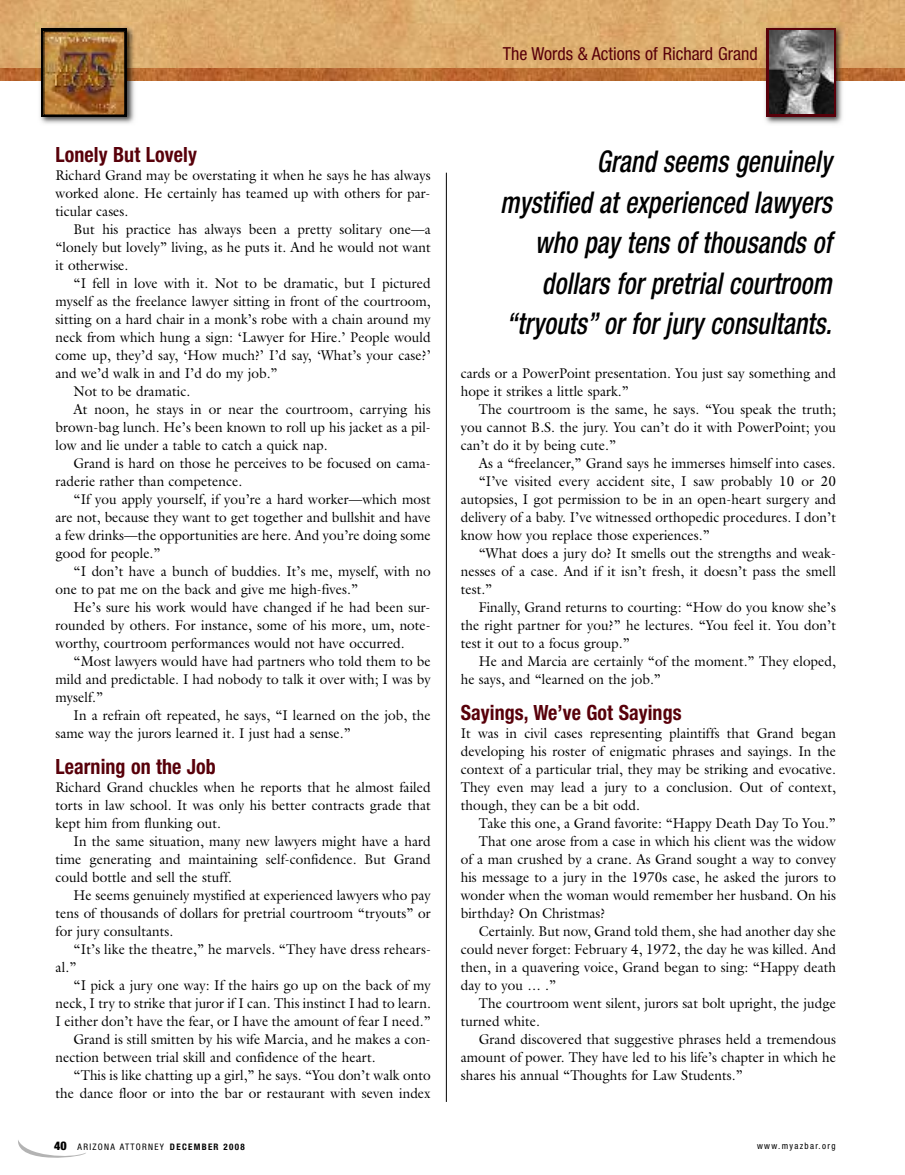
<style>
.page{position:relative;width:905px;height:1175px;background:#fff}
.page>*{position:absolute;margin:0;border:0;box-sizing:border-box;transform-origin:0 0}
.t1{font:italic 500 condensed 30px/40.5px "Helvetica Neue";letter-spacing:.005em;color:#000;text-align:right;scale:.86 1}
.t2{font:700 condensed 21px "Helvetica Neue";letter-spacing:.005em;color:#58000a;scale:.95 1}
.t3{font:condensed 18px "Helvetica Neue";color:#58000a}
.t4{font:14.25px/18px "Galliard";letter-spacing:.005em;color:#000;text-align:justify;scale:.95 1}
.t5{font:condensed 9px "Helvetica Neue";letter-spacing:.145em;color:#000}
.s1{font-weight:900;font-size:12px}
.s2{font-weight:700}
</style>
<div class="page">
<hr style="left:446px;top:173px;width:1px;height:928px;background:#000">
<svg style="left:18px;top:1140px;width:68px;height:18px"></svg>
<img style="left:0;top:68px;width:904px;height:12px">
<img style="left:0;top:0;width:904px;height:68px">
<img style="left:36px;top:23px;width:103px;height:101px">
<div style="left:41px;top:29px;width:86px;height:88px;background:#000"></div>
<img style="left:45px;top:33px;width:78px;height:80px">
<div style="left:43px;top:31px;width:82px;height:84px;border:1px solid #000"></div>
<img style="left:760px;top:23px;width:87px;height:101px">
<svg style="left:766px;top:28px;width:69px;height:89px"></svg>
<img style="left:769px;top:31px;width:64px;height:82px">
<p class="t3" style="left:502px;top:47px;width:256px">The Words &amp; Actions of Richard Grand</p>
<h2 class="t2" style="left:56px;top:147px;width:150px">Lonely But Lovely</h2>
<p class="t4" style="left:55px;top:166px;width:396px">Richard Grand may be overstating it when he says he has always worked alone. He certainly has teamed up with others for par&shy;ticular cases.</p>
<p class="t4" style="left:55px;top:220px;width:396px;text-indent:18px">But his practice has always been a pretty solitary one—a “lonely but lovely” living, as he puts it. And he would not want it otherwise.</p>
<p class="t4" style="left:74px;top:274px;width:377px">“I fell in love with it. Not to be dramatic, but I pictured</p>
<p class="t4" style="left:55px;top:292px;width:396px">myself as the freelance lawyer sitting in front of the courtroom,</p>
<p class="t4" style="left:55px;top:310px;width:396px">sitting on a hard chair in a monk’s robe with a chain around my</p>
<p class="t4" style="left:55px;top:328px;width:396px">neck from which hung a sign: ‘Lawyer for Hire.’ People would</p>
<p class="t4" style="left:55px;top:346px;width:396px">come up, they’d say, ‘How much?’ I’d say, ‘What’s your case?’</p>
<p class="t4" style="left:55px;top:364px;width:235px">and we’d walk in and I’d do my job.”</p>
<p class="t4" style="left:74px;top:382px;width:124px">Not to be dramatic.</p>
<p class="t4" style="left:74px;top:400px;width:377px">At noon, he stays in or near the courtroom, carrying his</p>
<p class="t4" style="left:55px;top:418px;width:396px">brown-bag lunch. He’s been known to roll up his jacket as a pil-</p>
<p class="t4" style="left:55px;top:436px;width:288px">low and lie under a table to catch a quick nap.</p>
<p class="t4" style="left:74px;top:454px;width:377px">Grand is hard on those he perceives to be focused on cama-</p>
<p class="t4" style="left:55px;top:472px;width:198px">raderie rather than competence.</p>
<p class="t4" style="left:74px;top:490px;width:377px">“If you apply yourself, if you’re a hard worker—which most</p>
<p class="t4" style="left:55px;top:508px;width:396px">are not, because they want to get together and bullshit and have</p>
<p class="t4" style="left:55px;top:526px;width:396px">a few drinks—the opportunities are here. And you’re doing some</p>
<p class="t4" style="left:55px;top:544px;width:112px">good for people.”</p>
<p class="t4" style="left:74px;top:562px;width:377px">“I don’t have a bunch of buddies. It’s me, myself, with no</p>
<p class="t4" style="left:55px;top:580px;width:320px">one to pat me on the back and give me high-fives.”</p>
<p class="t4" style="left:74px;top:598px;width:377px">He’s sure his work would have changed if he had been sur-</p>
<p class="t4" style="left:55px;top:616px;width:396px">rounded by others. For instance, some of his more, um, note-</p>
<p class="t4" style="left:55px;top:634px;width:369px">worthy, courtroom performances would not have occurred.</p>
<p class="t4" style="left:74px;top:652px;width:377px">“Most lawyers would have had partners who told them to be</p>
<p class="t4" style="left:55px;top:670px;width:396px">mild and predictable. I had nobody to talk it over with; I was by</p>
<p class="t4" style="left:55px;top:688px;width:52px">myself.”</p>
<p class="t4" style="left:74px;top:706px;width:377px">In a refrain oft repeated, he says, “I learned on the job, the</p>
<p class="t4" style="left:55px;top:724px;width:312px">same way the jurors learned it. I just had a sense.”</p>
<h2 class="t2" style="left:56px;top:759px;width:170px">Learning on the Job</h2>
<p class="t4" style="left:55px;top:778px;width:396px">Richard Grand chuckles when he reports that he almost failed torts in law school. It was only his better contracts grade that kept him from flunking out.</p>
<p class="t4" style="left:56px;top:832px;width:396px;text-indent:18px">In the same situation, many new lawyers might have a hard time generating and maintaining self-confidence. But Grand could bottle and sell the stuff.</p>
<p class="t4" style="left:56px;top:886px;width:396px;text-indent:18px">He seems genuinely mystified at experienced lawyers who pay tens of thousands of dollars for pretrial courtroom “tryouts” or for jury consultants.</p>
<p class="t4" style="left:56px;top:940px;width:396px;text-indent:18px">“It’s like the theatre,” he marvels. “They have dress rehears&shy;al.”</p>
<p class="t4" style="left:74px;top:976px;width:377px">“I pick a jury one way: If the hairs go up on the back of my</p>
<p class="t4" style="left:56px;top:994px;width:396px">neck, I try to strike that juror if I can. This instinct I had to learn.</p>
<p class="t4" style="left:56px;top:1012px;width:396px">I either don’t have the fear, or I have the amount of fear I need.”</p>
<p class="t4" style="left:74px;top:1030px;width:377px">Grand is still smitten by his wife Marcia, and he makes a con-</p>
<p class="t4" style="left:56px;top:1048px;width:338px">nection between trial skill and confidence of the heart.</p>
<p class="t4" style="left:74px;top:1066px;width:377px">“This is like chatting up a girl,” he says. “You don’t walk onto</p>
<p class="t4" style="left:56px;top:1084px;width:396px">the dance floor or into the bar or restaurant with seven index</p>
<p class="t5" style="left:54px;top:1143px;width:192px"><span class="s1">40</span> ARIZONA ATTORNEY <span class="s2">DECEMBER 2008</span></p>
<h1 class="t1" style="left:500px;top:144px;width:387px">Grand seems genuinely mystified at experienced lawyers who pay tens of thousands of dollars for pretrial courtroom “tryouts” or for jury consultants.</h1>
<p class="t4" style="left:460px;top:364px;width:396px">cards or a PowerPoint presentation. You just say something and hope it strikes a little spark.”</p>
<p class="t4" style="left:461px;top:400px;width:396px;text-indent:18px">The courtroom is the same, he says. “You speak the truth; you cannot B.S. the jury. You can’t do it with PowerPoint; you can’t do it by being cute.”</p>
<p class="t4" style="left:479px;top:454px;width:377px">As a “freelancer,” Grand says he immerses himself into cases.</p>
<p class="t4" style="left:479px;top:472px;width:377px">“I’ve visited every accident site, I saw probably 10 or 20</p>
<p class="t4" style="left:461px;top:490px;width:396px">autopsies, I got permission to be in an open-heart surgery and</p>
<p class="t4" style="left:461px;top:508px;width:396px">delivery of a baby. I’ve witnessed orthopedic procedures. I don’t</p>
<p class="t4" style="left:461px;top:526px;width:264px">know how you replace those experiences.”</p>
<p class="t4" style="left:479px;top:544px;width:377px">“What does a jury do? It smells out the strengths and weak-</p>
<p class="t4" style="left:461px;top:562px;width:396px">nesses of a case. And if it isn’t fresh, it doesn’t pass the smell</p>
<p class="t4" style="left:461px;top:580px;width:35px">test.”</p>
<p class="t4" style="left:479px;top:598px;width:377px">Finally, Grand returns to courting: “How do you know she’s</p>
<p class="t4" style="left:461px;top:616px;width:396px">the right partner for you?” he lectures. “You feel it. You don’t</p>
<p class="t4" style="left:461px;top:634px;width:179px">test it out to a focus group.”</p>
<p class="t4" style="left:479px;top:652px;width:377px">He and Marcia are certainly “of the moment.” They eloped,</p>
<p class="t4" style="left:461px;top:670px;width:212px">he says, and “learned on the job.”</p>
<h2 class="t2" style="left:460px;top:705px;width:234px">Sayings, We’ve Got Sayings</h2>
<p class="t4" style="left:460px;top:724px;width:396px">It was in civil cases representing plaintiffs that Grand began developing his roster of enigmatic phrases and sayings. In the context of a particular trial, they may be striking and evocative.<br>They even may lead a jury to a conclusion. Out of context, though, they can be a bit odd.</p>
<p class="t4" style="left:479px;top:814px;width:377px">Take this one, a Grand favorite: “Happy Death Day To You.”</p>
<p class="t4" style="left:479px;top:832px;width:377px">That one arose from a case in which his client was the widow</p>
<p class="t4" style="left:461px;top:850px;width:396px">of a man crushed by a crane. As Grand sought a way to convey</p>
<p class="t4" style="left:461px;top:868px;width:396px">his message to a jury in the 1970s case, he asked the jurors to</p>
<p class="t4" style="left:461px;top:886px;width:396px">wonder when the woman would remember her husband. On his</p>
<p class="t4" style="left:461px;top:904px;width:154px">birthday? On Christmas?</p>
<p class="t4" style="left:479px;top:922px;width:377px">Certainly. But now, Grand told them, she had another day she</p>
<p class="t4" style="left:461px;top:940px;width:396px">could never forget: February 4, 1972, the day he was killed. And</p>
<p class="t4" style="left:461px;top:958px;width:396px">then, in a quavering voice, Grand began to sing: “Happy death</p>
<p class="t4" style="left:461px;top:976px;width:102px">day to you … .”</p>
<p class="t4" style="left:479px;top:994px;width:377px">The courtroom went silent, jurors sat bolt upright, the judge</p>
<p class="t4" style="left:461px;top:1012px;width:85px">turned white.</p>
<p class="t4" style="left:479px;top:1030px;width:377px">Grand discovered that suggestive phrases held a tremendous</p>
<p class="t4" style="left:461px;top:1048px;width:396px">amount of power. They have led to his life’s chapter in which he</p>
<p class="t4" style="left:461px;top:1066px;width:298px">shares his annual “Thoughts for Law Students.”</p>
<p class="t5" style="left:757px;top:1142px;width:80px">www.myazbar.org</p>
</div>
